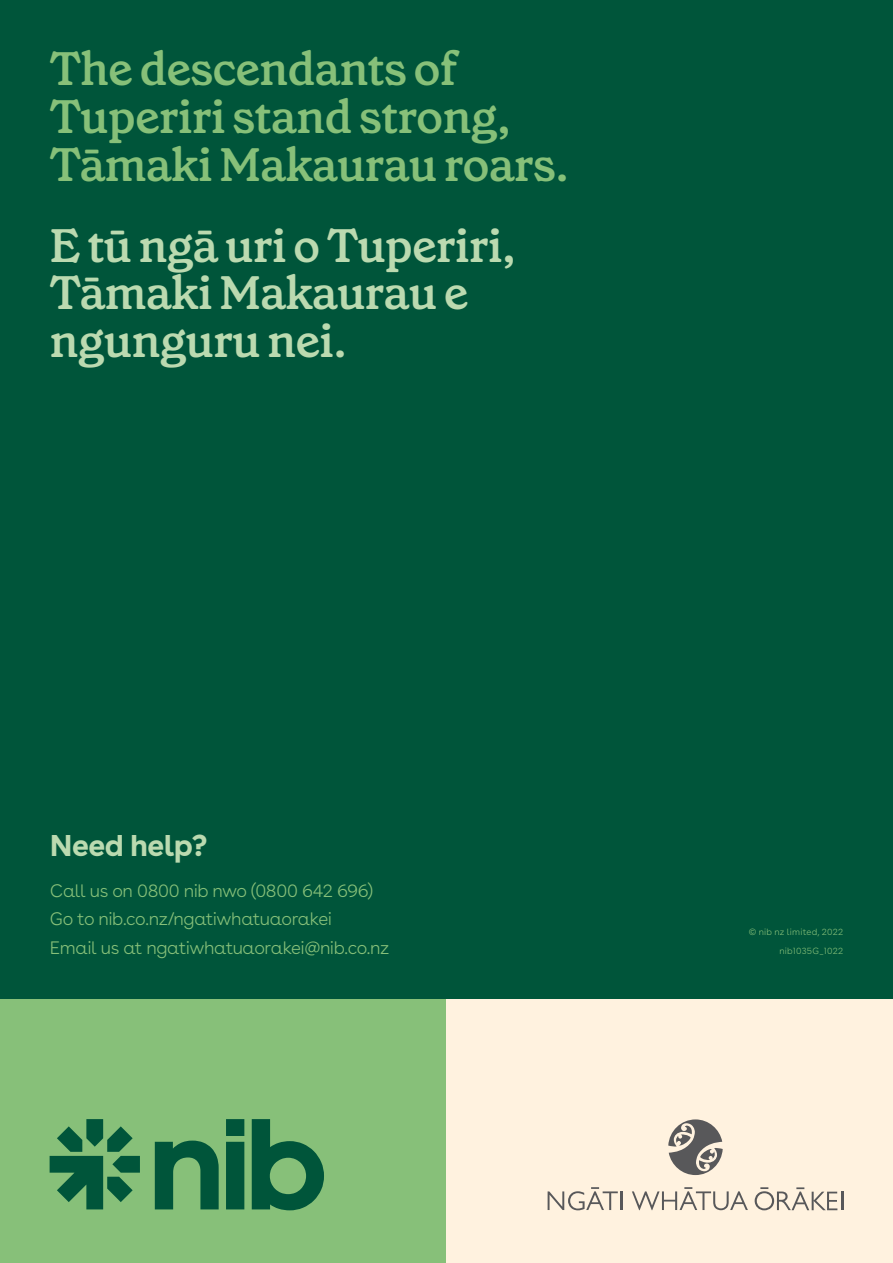
<style>
.page{position:relative;width:893px;height:1263px;background:#00553a}
.page>*{position:absolute;margin:0;border:0;box-sizing:border-box;transform-origin:0 0}
.t1{font:600 46.8px/47.5px "Grenette Pro";letter-spacing:-.02em;color:#87c079}
.t2{font:600 46.8px/47.5px "Grenette Pro";letter-spacing:-.02em;color:#bbdab0}
.t3{font:700 30px "Buenos Aires";letter-spacing:-.02em;color:#bbdab0}
.t4{font:300 18px/28.5px "Buenos Aires";letter-spacing:-.03em;color:#87c079}
.t5{font:300 9px "Buenos Aires";letter-spacing:.02em;color:#87c079}
</style>
<div class="page">
<div style="left:0;top:1000px;width:446px;height:263px;background:#87c079"></div>
<div style="left:446px;top:1000px;width:447px;height:263px;background:#fff2df"></div>
<svg style="left:50px;top:1119px;width:274px;height:91px"></svg>
<svg style="left:668px;top:1119px;width:55px;height:56px"></svg>
<svg style="left:755px;top:1187px;width:88px;height:23px"></svg>
<svg style="left:632px;top:1187px;width:116px;height:23px"></svg>
<svg style="left:548px;top:1187px;width:74px;height:23px"></svg>
<h1 class="t1" style="left:50px;top:45px;width:521px">The descendants of<br>Tuperiri stand strong,<br>Tāmaki Makaurau roars.</h1>
<h1 class="t2" style="left:50px;top:221px;width:468px">E tū ngā uri o Tuperiri,<br>Tāmaki Makaurau e ngunguru nei.</h1>
<h2 class="t3" style="left:50px;top:824px;width:159px">Need help?</h2>
<p class="t4" style="left:50px;top:875px;width:341px">Call us on 0800 nib nwo (0800 642 696)<br>Go to nib.co.nz/ngatiwhatuaorakei<br>Email us at ngatiwhatuaorakei@nib.co.nz</p>
<p class="t5" style="left:749px;top:925px;width:96px">© nib nz limited, 2022</p>
<p class="t5" style="left:779px;top:944px;width:65px">nib1035G_1022</p>
</div>
